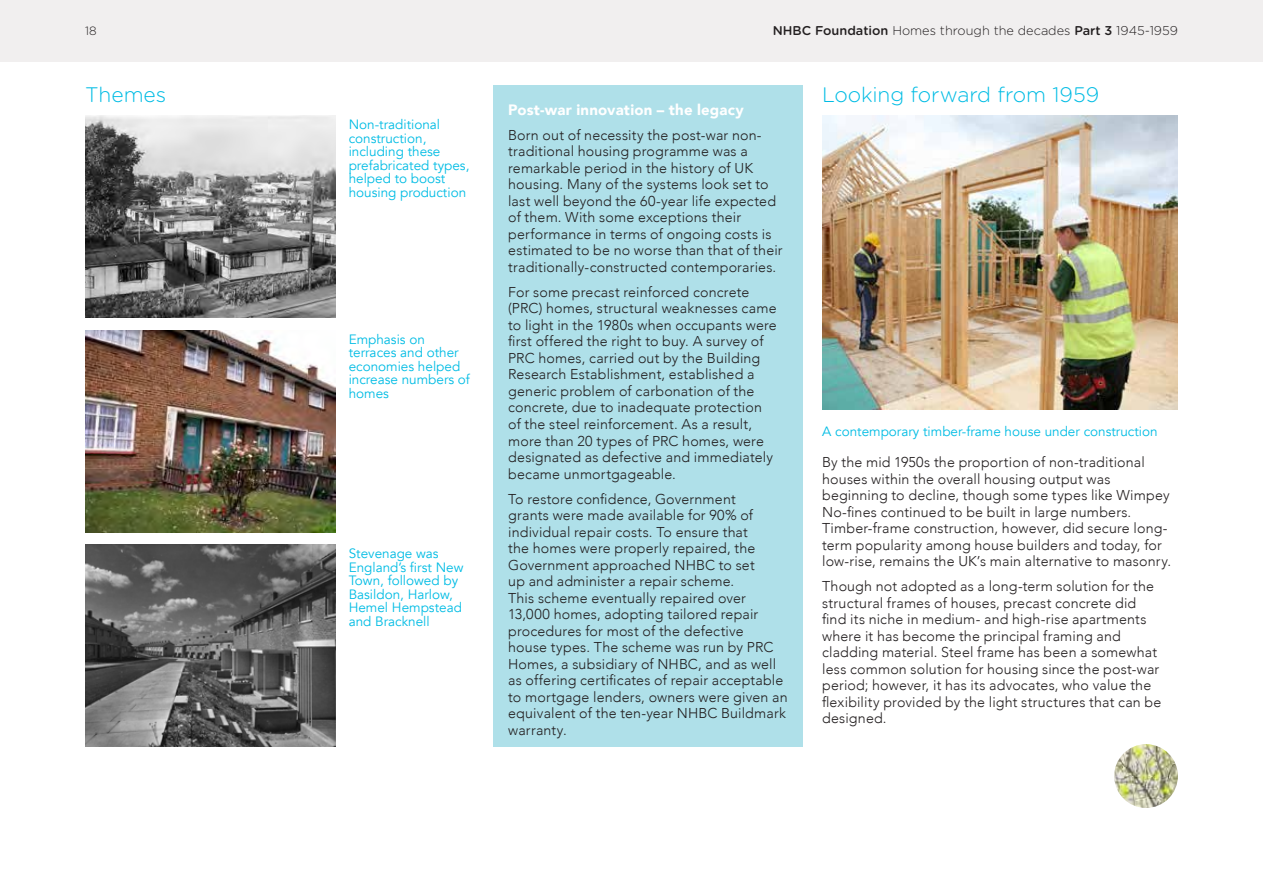
<style>
.page{position:relative;width:1263px;height:893px;background:#fff}
.page>*{position:absolute;margin:0;border:0;box-sizing:border-box;transform-origin:0 0}
.t1{font:300 21px "Gotham Rounded";letter-spacing:-.005em;color:#00bce4}
.t2{font:900 15px "Avenir";letter-spacing:.01em;color:#fff}
.t3{font:300 14.25px/16.5px "Avenir";letter-spacing:.01em;color:#231f20}
.t4{font:13.5px/13.5px "Avenir";color:#00bce4}
.t5{font:300 12.75px "Gotham Rounded";color:#231f20}
.t6{font:300 12px "Gotham Rounded";color:#231f20}
.s1{font-weight:500}
</style>
<div class="page">
<div style="left:0;top:0;width:1263px;height:62px;background:#f1efef"></div>
<div style="left:493px;top:85px;width:310px;height:662px;background:#afe0e9"></div>
<img style="left:85px;top:545px;width:251px;height:201px">
<img style="left:85px;top:116px;width:251px;height:201px">
<img style="left:85px;top:330px;width:251px;height:202px">
<img style="left:822px;top:116px;width:356px;height:293px">
<img style="left:1114px;top:744px;width:64px;height:64px;border-radius:32px">
<p class="t6" style="left:85px;top:22px;width:13px">18</p>
<p class="t5" style="left:773px;top:22px;width:407px"><span class="s1">NHBC Foundation</span> Homes through the decades <span class="s1">Part 3</span> 1945-1959</p>
<h1 class="t1" style="left:85px;top:80px;width:83px">Themes</h1>
<p class="t4" style="left:349px;top:118px;width:122px">Non-traditional construction, including these prefabricated types, helped to boost housing production</p>
<p class="t4" style="left:349px;top:333px;width:123px">Emphasis on terraces and other economies helped increase numbers of homes</p>
<p class="t4" style="left:349px;top:547px;width:116px">Stevenage was<br>England’s first New<br>Town, followed by<br>Basildon, Harlow,<br>Hemel Hempstead and Bracknell</p>
<p class="t2" style="left:508px;top:97px;width:237px">Post-war innovation – the legacy</p>
<p class="t3" style="left:508px;top:127px;width:276px">Born out of necessity the post-war non&shy;traditional housing programme was a remarkable period in the history of UK housing. Many of the systems look set to last well beyond the 60-year life expected of them. With some exceptions their performance in terms of ongoing costs is estimated to be no worse than that of their traditionally-constructed contemporaries.</p>
<p class="t3" style="left:508px;top:284px;width:270px">For some precast reinforced concrete (PRC) homes, structural weaknesses came to light in the 1980s when occupants were first offered the right to buy. A survey of PRC homes, carried out by the Building Research Establishment, established a generic problem of carbonation of the concrete, due to inadequate protection of the steel reinforcement. As a result, more than 20 types of PRC homes, were designated as defective and immediately became unmortgageable.</p>
<p class="t3" style="left:508px;top:490px;width:281px">To restore confidence, Government<br>grants were made available for 90% of individual repair costs. To ensure that<br>the homes were properly repaired, the Government approached NHBC to set<br>up and administer a repair scheme.<br>This scheme eventually repaired over 13,000 homes, adopting tailored repair procedures for most of the defective<br>house types. The scheme was run by PRC Homes, a subsidiary of NHBC, and as well as offering certificates of repair acceptable to mortgage lenders, owners were given an equivalent of the ten-year NHBC Buildmark warranty.</p>
<h1 class="t1" style="left:822px;top:80px;width:278px">Looking forward from 1959</h1>
<p class="t4" style="left:822px;top:425px;width:337px">A contemporary timber-frame house under construction</p>
<p class="t3" style="left:822px;top:454px;width:350px">By the mid 1950s the proportion of non-traditional houses within the overall housing output was beginning to decline, though some types like Wimpey No-fines continued to be built in large numbers.<br>Timber-frame construction, however, did secure long&shy;term popularity among house builders and today, for low-rise, remains the UK’s main alternative to masonry.</p>
<p class="t3" style="left:822px;top:578px;width:341px">Though not adopted as a long-term solution for the structural frames of houses, precast concrete did find its niche in medium- and high-rise apartments where it has become the principal framing and cladding material. Steel frame has been a somewhat less common solution for housing since the post-war period; however, it has its advocates, who value the flexibility provided by the light structures that can be designed.</p>
</div>
